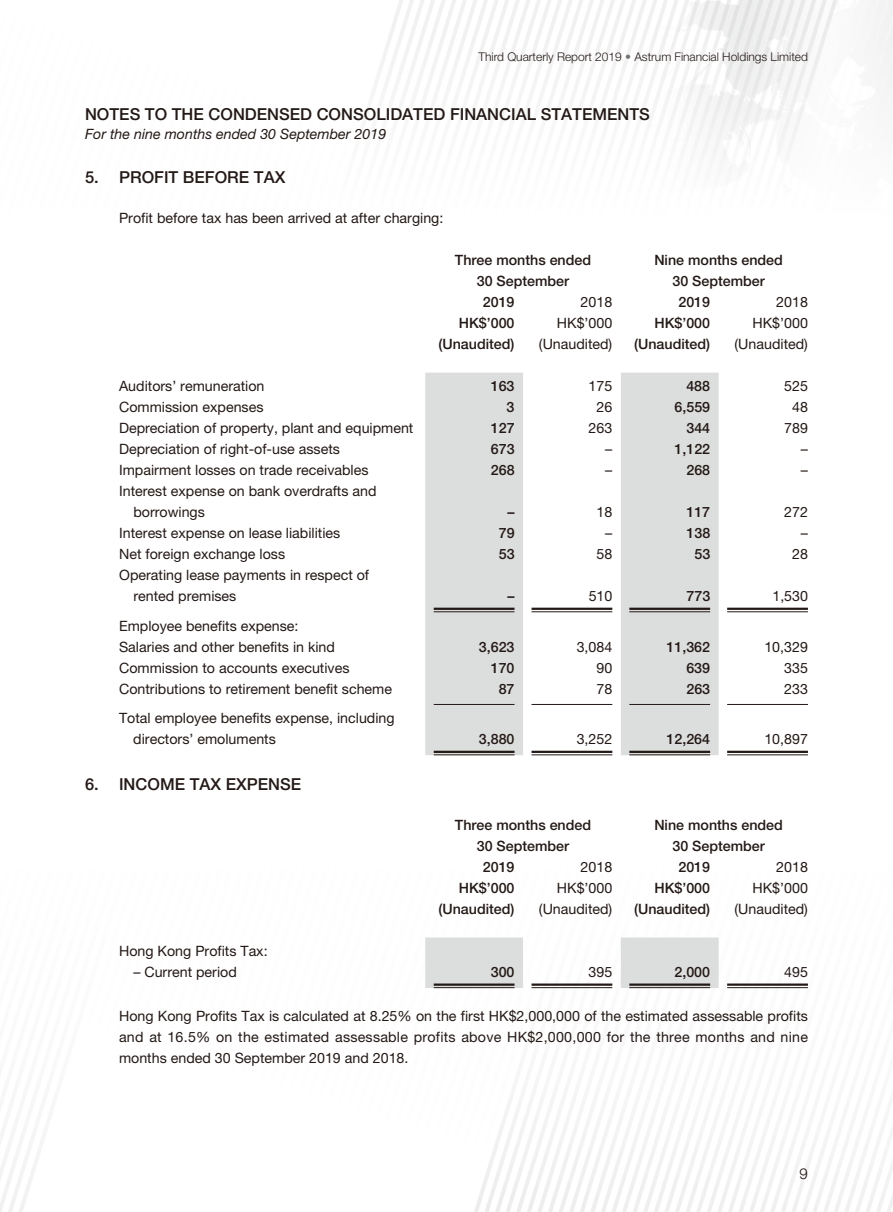
<style>
.page{position:relative;width:893px;height:1212px;background:#fff}
.page>*{position:absolute;margin:0;border:0;box-sizing:border-box;transform-origin:0 0}
.t1{font:500 16.5px "Helvetica Neue LT Std";color:#231916}
.t2{font:300 15px "Helvetica Neue LT Std";color:#231916}
.t3{font:14.25px/21px "Helvetica Neue LT Std";color:#231916}
.t4{font:500 14.25px/21px "Helvetica Neue LT Std";color:#231916;text-align:center}
.t5{font:italic 14.25px "Helvetica Neue LT Std";color:#231916}
.t6{font:300 12px "Helvetica Neue LT Std";letter-spacing:-.005em;color:#231916}
.s1{color:#727272}
</style>
<div class="page">
<img style="left:0;top:0;width:893px;height:1212px">
<svg style="left:425px;top:373px;width:294px;height:382px;fill:#dcdddd"></svg>
<hr style="left:434px;top:608px;width:80px;height:2px;background:#231916">
<hr style="left:434px;top:611px;width:80px;height:1px;background:#231916">
<hr style="left:531px;top:608px;width:81px;height:2px;background:#231916">
<hr style="left:531px;top:611px;width:81px;height:1px;background:#231916">
<hr style="left:629px;top:608px;width:81px;height:2px;background:#231916">
<hr style="left:629px;top:611px;width:81px;height:1px;background:#231916">
<hr style="left:727px;top:608px;width:81px;height:2px;background:#231916">
<hr style="left:727px;top:611px;width:81px;height:1px;background:#231916">
<hr style="left:434px;top:704px;width:80px;height:1px;background:#231916">
<hr style="left:531px;top:704px;width:81px;height:1px;background:#231916">
<hr style="left:629px;top:704px;width:81px;height:1px;background:#231916">
<hr style="left:727px;top:704px;width:81px;height:1px;background:#231916">
<hr style="left:434px;top:751px;width:80px;height:2px;background:#231916">
<hr style="left:434px;top:754px;width:80px;height:1px;background:#231916">
<hr style="left:531px;top:751px;width:81px;height:2px;background:#231916">
<hr style="left:531px;top:754px;width:81px;height:1px;background:#231916">
<hr style="left:629px;top:751px;width:81px;height:2px;background:#231916">
<hr style="left:629px;top:754px;width:81px;height:1px;background:#231916">
<hr style="left:727px;top:751px;width:81px;height:2px;background:#231916">
<hr style="left:727px;top:754px;width:81px;height:1px;background:#231916">
<svg style="left:425px;top:937px;width:294px;height:51px"></svg>
<hr style="left:434px;top:983px;width:80px;height:3px;background:#231916">
<hr style="left:434px;top:987px;width:80px;height:1px;background:#231916">
<hr style="left:531px;top:983px;width:81px;height:3px;background:#231916">
<hr style="left:531px;top:987px;width:81px;height:1px;background:#231916">
<hr style="left:629px;top:983px;width:81px;height:3px;background:#231916">
<hr style="left:629px;top:987px;width:81px;height:1px;background:#231916">
<hr style="left:727px;top:983px;width:81px;height:3px;background:#231916">
<hr style="left:727px;top:987px;width:81px;height:1px;background:#231916">
<p class="t6" style="left:478px;top:49px;width:331px">Third Quarterly Report 2019 <span class="s1">•</span> Astrum Financial Holdings Limited</p>
<p class="t1" style="left:85px;top:104px;width:566px">NOTES TO THE CONDENSED CONSOLIDATED FINANCIAL STATEMENTS</p>
<p class="t5" style="left:85px;top:125px;width:303px">For the nine months ended 30 September 2019</p>
<p class="t1" style="left:85px;top:167px;width:202px">5. PROFIT BEFORE TAX</p>
<p class="t3" style="left:119px;top:207px;width:326px">Profit before tax has been arrived at after charging:</p>
<p class="t4" style="left:455px;top:249px;width:138px">Three months ended<br>30 September</p>
<p class="t4" style="left:654px;top:249px;width:130px">Nine months ended<br>30 September</p>
<p class="t4" style="left:483px;top:291px;width:33px">2019</p>
<p class="t3" style="left:581px;top:291px;width:33px">2018</p>
<p class="t4" style="left:678px;top:291px;width:33px">2019</p>
<p class="t3" style="left:776px;top:291px;width:33px">2018</p>
<p class="t4" style="left:459px;top:312px;width:57px">HK$’000</p>
<p class="t3" style="left:557px;top:312px;width:57px">HK$’000</p>
<p class="t4" style="left:654px;top:312px;width:57px">HK$’000</p>
<p class="t3" style="left:752px;top:312px;width:57px">HK$’000</p>
<p class="t4" style="left:438px;top:333px;width:78px">(Unaudited)</p>
<p class="t3" style="left:539px;top:333px;width:75px">(Unaudited)</p>
<p class="t4" style="left:634px;top:333px;width:78px">(Unaudited)</p>
<p class="t3" style="left:735px;top:333px;width:75px">(Unaudited)</p>
<p class="t3" style="left:119px;top:375px;width:147px">Auditors’ remuneration</p>
<p class="t4" style="left:491px;top:375px;width:25px">163</p>
<p class="t3" style="left:589px;top:375px;width:25px">175</p>
<p class="t4" style="left:686px;top:375px;width:25px">488</p>
<p class="t3" style="left:784px;top:375px;width:25px">525</p>
<p class="t3" style="left:119px;top:396px;width:146px">Commission expenses</p>
<p class="t4" style="left:507px;top:396px;width:9px">3</p>
<p class="t3" style="left:596px;top:396px;width:17px">26</p>
<p class="t4" style="left:674px;top:396px;width:37px">6,559</p>
<p class="t3" style="left:792px;top:396px;width:17px">48</p>
<p class="t3" style="left:119px;top:417px;width:296px">Depreciation of property, plant and equipment</p>
<p class="t4" style="left:491px;top:417px;width:25px">127</p>
<p class="t3" style="left:589px;top:417px;width:25px">263</p>
<p class="t4" style="left:686px;top:417px;width:25px">344</p>
<p class="t3" style="left:784px;top:417px;width:25px">789</p>
<p class="t3" style="left:119px;top:438px;width:222px">Depreciation of right-of-use assets</p>
<p class="t4" style="left:491px;top:438px;width:25px">673</p>
<p class="t3" style="left:605px;top:438px;width:9px">–</p>
<p class="t4" style="left:674px;top:438px;width:37px">1,122</p>
<p class="t3" style="left:801px;top:438px;width:9px">–</p>
<p class="t3" style="left:119px;top:459px;width:251px">Impairment losses on trade receivables</p>
<p class="t4" style="left:491px;top:459px;width:25px">268</p>
<p class="t3" style="left:605px;top:459px;width:9px">–</p>
<p class="t4" style="left:686px;top:459px;width:25px">268</p>
<p class="t3" style="left:801px;top:459px;width:9px">–</p>
<p class="t3" style="left:133px;top:480px;width:245px;text-indent:-14px">Interest expense on bank overdrafts and borrowings</p>
<p class="t4" style="left:507px;top:501px;width:9px">–</p>
<p class="t3" style="left:597px;top:501px;width:17px">18</p>
<p class="t4" style="left:686px;top:501px;width:25px">117</p>
<p class="t3" style="left:784px;top:501px;width:25px">272</p>
<p class="t3" style="left:119px;top:522px;width:223px">Interest expense on lease liabilities</p>
<p class="t4" style="left:499px;top:522px;width:17px">79</p>
<p class="t3" style="left:605px;top:522px;width:9px">–</p>
<p class="t4" style="left:686px;top:522px;width:25px">138</p>
<p class="t3" style="left:801px;top:522px;width:9px">–</p>
<p class="t3" style="left:119px;top:543px;width:167px">Net foreign exchange loss</p>
<p class="t4" style="left:499px;top:543px;width:17px">53</p>
<p class="t3" style="left:597px;top:543px;width:17px">58</p>
<p class="t4" style="left:694px;top:543px;width:17px">53</p>
<p class="t3" style="left:792px;top:543px;width:17px">28</p>
<p class="t3" style="left:133px;top:564px;width:237px;text-indent:-14px">Operating lease payments in respect of rented premises</p>
<p class="t4" style="left:508px;top:585px;width:9px">–</p>
<p class="t3" style="left:589px;top:585px;width:25px">510</p>
<p class="t4" style="left:686px;top:585px;width:25px">773</p>
<p class="t3" style="left:772px;top:585px;width:37px">1,530</p>
<p class="t3" style="left:119px;top:615px;width:217px">Employee benefits expense:<br>Salaries and other benefits in kind</p>
<p class="t4" style="left:479px;top:636px;width:37px">3,623</p>
<p class="t3" style="left:577px;top:636px;width:37px">3,084</p>
<p class="t4" style="left:667px;top:636px;width:45px">11,362</p>
<p class="t3" style="left:764px;top:636px;width:45px">10,329</p>
<p class="t3" style="left:119px;top:657px;width:232px">Commission to accounts executives</p>
<p class="t4" style="left:491px;top:657px;width:25px">170</p>
<p class="t3" style="left:596px;top:657px;width:17px">90</p>
<p class="t4" style="left:686px;top:657px;width:25px">639</p>
<p class="t3" style="left:784px;top:657px;width:25px">335</p>
<p class="t3" style="left:119px;top:678px;width:274px">Contributions to retirement benefit scheme</p>
<p class="t4" style="left:499px;top:678px;width:17px">87</p>
<p class="t3" style="left:596px;top:678px;width:17px">78</p>
<p class="t4" style="left:686px;top:678px;width:25px">263</p>
<p class="t3" style="left:784px;top:678px;width:25px">233</p>
<p class="t3" style="left:133px;top:707px;width:263px;text-indent:-14px">Total employee benefits expense, including directors’ emoluments</p>
<p class="t4" style="left:479px;top:728px;width:37px">3,880</p>
<p class="t3" style="left:577px;top:728px;width:37px">3,252</p>
<p class="t4" style="left:667px;top:728px;width:45px">12,264</p>
<p class="t3" style="left:764px;top:728px;width:45px">10,897</p>
<p class="t1" style="left:85px;top:774px;width:218px">6. INCOME TAX EXPENSE</p>
<p class="t4" style="left:455px;top:814px;width:138px">Three months ended<br>30 September</p>
<p class="t4" style="left:654px;top:814px;width:130px">Nine months ended<br>30 September</p>
<p class="t4" style="left:483px;top:856px;width:33px">2019</p>
<p class="t3" style="left:581px;top:856px;width:33px">2018</p>
<p class="t4" style="left:678px;top:856px;width:33px">2019</p>
<p class="t3" style="left:776px;top:856px;width:33px">2018</p>
<p class="t4" style="left:459px;top:877px;width:57px">HK$’000</p>
<p class="t3" style="left:557px;top:877px;width:57px">HK$’000</p>
<p class="t4" style="left:654px;top:877px;width:57px">HK$’000</p>
<p class="t3" style="left:752px;top:877px;width:57px">HK$’000</p>
<p class="t4" style="left:438px;top:898px;width:78px">(Unaudited)</p>
<p class="t3" style="left:539px;top:898px;width:75px">(Unaudited)</p>
<p class="t4" style="left:634px;top:898px;width:78px">(Unaudited)</p>
<p class="t3" style="left:735px;top:898px;width:75px">(Unaudited)</p>
<p class="t3" style="left:119px;top:940px;width:150px">Hong Kong Profits Tax:</p>
<p class="t3" style="left:133px;top:961px;width:105px">– Current period</p>
<p class="t4" style="left:491px;top:961px;width:25px">300</p>
<p class="t3" style="left:589px;top:961px;width:25px">395</p>
<p class="t4" style="left:674px;top:961px;width:37px">2,000</p>
<p class="t3" style="left:784px;top:961px;width:25px">495</p>
<p class="t3" style="left:119px;top:1005px;width:690px;text-align:justify">Hong Kong Profits Tax is calculated at 8.25% on the first HK$2,000,000 of the estimated assessable profits and at 16.5% on the estimated assessable profits above HK$2,000,000 for the three months and nine months ended 30 September 2019 and 2018.</p>
<p class="t2" style="left:800px;top:1164px;width:10px">9</p>
</div>
